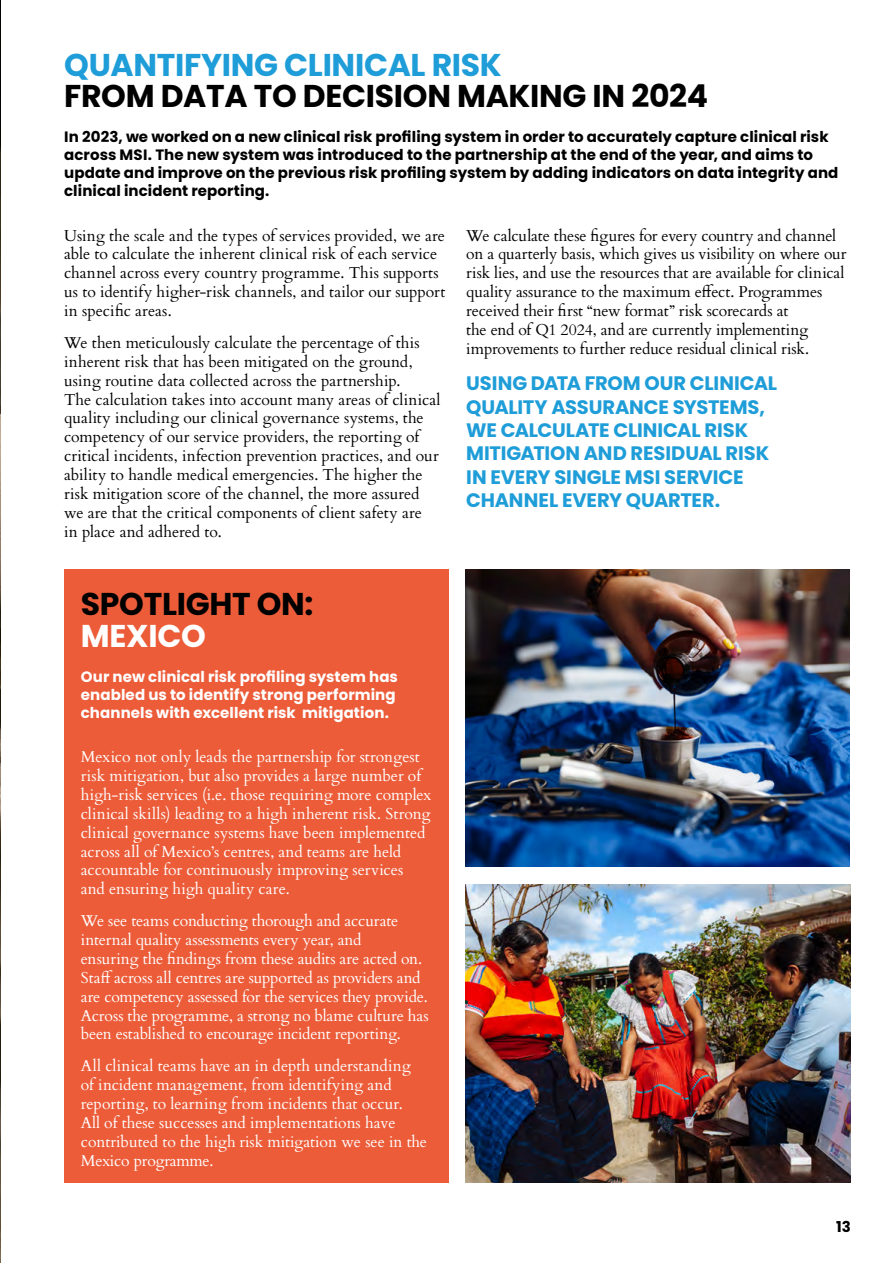
<style>
.page{position:relative;width:893px;height:1263px;background:#fff}
.page>*{position:absolute;margin:0;border:0;box-sizing:border-box;transform-origin:0 0}
.t1{font:700 31.5px "Poppins";letter-spacing:-.01em;color:#000}
.t2{font:700 31.5px "Poppins";letter-spacing:-.01em;color:#1e9dd8}
.t3{font:700 31.5px "Poppins";letter-spacing:-.01em;color:#fff}
.t4{font:700 19.5px/23.4px "Poppins";letter-spacing:-.01em;color:#1e9dd8}
.t5{font:15.75px/18.9px "Cardo";color:#000}
.t6{font:15.75px/18.9px "Cardo";color:#fff}
.t7{font:700 15px/18px "Poppins";letter-spacing:.005em;color:#000}
.t8{font:700 15px/18px "Poppins";letter-spacing:.005em;color:#fff}
</style>
<div class="page">
<img style="left:466px;top:885px;width:384px;height:297px">
<img style="left:466px;top:569px;width:384px;height:298px">
<div style="left:64px;top:569px;width:385px;height:613px;background:#ec5c39"></div>
<img style="left:0;top:0;width:1px;height:1263px">
<h1 class="t2" style="left:64px;top:46px;width:439px">QUANTIFYING CLINICAL RISK</h1>
<h1 class="t1" style="left:64px;top:78px;width:646px">FROM DATA TO DECISION MAKING IN 2024</h1>
<p class="t7" style="left:64px;top:128px;width:776px">In 2023, we worked on a new clinical risk profiling system in order to accurately capture clinical risk across MSI. The new system was introduced to the partnership at the end of the year, and aims to update and improve on the previous risk profiling system by adding indicators on data integrity and clinical incident reporting.</p>
<p class="t5" style="left:64px;top:225px;width:383px">Using the scale and the types of services provided, we are able to calculate the inherent clinical risk of each service channel across every country programme. This supports us to identify higher-risk channels, and tailor our support in specific areas.</p>
<p class="t5" style="left:64px;top:332px;width:378px">We then meticulously calculate the percentage of this inherent risk that has been mitigated on the ground, using routine data collected across the partnership.<br>The calculation takes into account many areas of clinical quality including our clinical governance systems, the competency of our service providers, the reporting of critical incidents, infection prevention practices, and our ability to handle medical emergencies. The higher the risk mitigation score of the channel, the more assured we are that the critical components of client safety are<br>in place and adhered to.</p>
<p class="t5" style="left:466px;top:225px;width:382px">We calculate these figures for every country and channel on a quarterly basis, which gives us visibility on where our risk lies, and use the resources that are available for clinical quality assurance to the maximum effect. Programmes received their first “new format” risk scorecards at<br>the end of Q1 2024, and are currently implementing improvements to further reduce residual clinical risk.</p>
<p class="t4" style="left:466px;top:372px;width:312px">USING DATA FROM OUR CLINICAL<br>QUALITY ASSURANCE SYSTEMS,<br>WE CALCULATE CLINICAL RISK<br>MITIGATION AND RESIDUAL RISK<br>IN EVERY SINGLE MSI SERVICE<br>CHANNEL EVERY QUARTER.</p>
<h1 class="t1" style="left:81px;top:586px;width:234px">SPOTLIGHT ON:</h1>
<h1 class="t3" style="left:81px;top:617px;width:126px">MEXICO</h1>
<p class="t8" style="left:81px;top:667px;width:319px">Our new clinical risk profiling system has enabled us to identify strong performing channels with excellent risk mitigation.</p>
<p class="t6" style="left:81px;top:746px;width:352px">Mexico not only leads the partnership for strongest risk mitigation, but also provides a large number of high-risk services (i.e. those requiring more complex clinical skills) leading to a high inherent risk. Strong clinical governance systems have been implemented across all of Mexico’s centres, and teams are held accountable for continuously improving services<br>and ensuring high quality care.</p>
<p class="t6" style="left:81px;top:910px;width:349px">We see teams conducting thorough and accurate internal quality assessments every year, and<br>ensuring the findings from these audits are acted on.<br>Staff across all centres are supported as providers and are competency assessed for the services they provide.<br>Across the programme, a strong no blame culture has been established to encourage incident reporting.</p>
<p class="t6" style="left:81px;top:1055px;width:348px">All clinical teams have an in depth understanding of incident management, from identifying and reporting, to learning from incidents that occur.<br>All of these successes and implementations have contributed to the high risk mitigation we see in the Mexico programme.</p>
<p class="t7" style="left:836px;top:1218px;width:16px">13</p>
</div>
